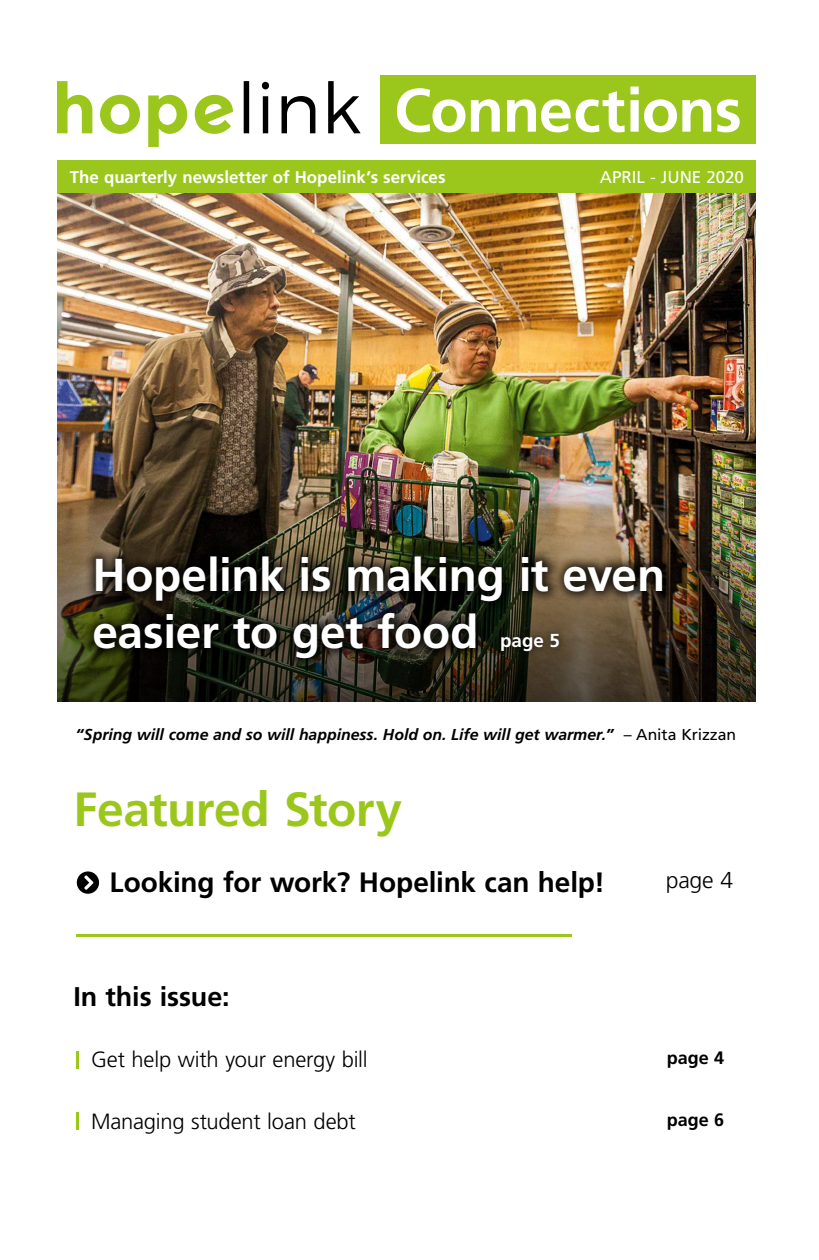
<style>
.page{position:relative;width:819px;height:1260px;background:#fff}
.page>*{position:absolute;margin:0;border:0;box-sizing:border-box;transform-origin:0 0}
.t1{font:700 61.2px "Frutiger LT Std";letter-spacing:-.02em;color:#fff}
.t2{font:700 48px "Frutiger LT Std";letter-spacing:-.01em;color:#9bc71d}
.t3{font:700 46.1px/57.4px "Frutiger LT Std";letter-spacing:-.005em;color:#fff}
.t4{font:700 28px "Frutiger LT Std";letter-spacing:-.005em;color:#000}
.t5{font:700 27px "Frutiger LT Std";color:#000}
.t6{font:300 23px "Frutiger LT Std";color:#000}
.t7{font:300 22px "Frutiger LT Std";letter-spacing:-.01em;color:#000}
.t8{font:700 18.8px "Frutiger LT Std";color:#fff}
.t9{font:700 18px "Frutiger LT Std";color:#000}
.t10{font:17px "Frutiger LT Std";letter-spacing:-.005em;color:#fff}
.t11{font:700 16.9px "Frutiger LT Std";color:#fff}
.t12{font:italic 700 15.8px "Frutiger LT Std";color:#000}
.s1{font-weight:400;font-style:normal}
</style>
<div class="page">
<hr style="left:76px;top:934px;width:495px;height:3px;background:#9bc71d">
<div style="left:380px;top:75px;width:376px;height:68px;background:#9bc71d"></div>
<img style="left:57px;top:193px;width:699px;height:293px">
<div style="left:57px;top:160px;width:699px;height:33px;background:#9bc71d"></div>
<svg style="left:77px;top:871px;width:22px;height:23px"></svg>
<svg style="left:244px;top:81px;width:117px;height:52px"></svg>
<svg style="left:57px;top:81px;width:176px;height:66px"></svg>
<svg style="left:76px;top:1112px;width:2px;height:18px"></svg>
<img style="left:57px;top:486px;width:699px;height:216px">
<div style="left:83px;top:544px;width:591px;height:127px;background:#000;opacity:.75"></div>
<div style="left:494px;top:626px;width:73px;height:33px;background:#000;opacity:.75"></div>
<svg style="left:76px;top:1051px;width:2px;height:18px"></svg>
<h1 class="t1" style="left:394px;top:74px;width:349px">Connections</h1>
<p class="t11" style="left:70px;top:168px;width:377px">The quarterly newsletter of Hopelink’s services</p>
<p class="t10" style="left:600px;top:167px;width:145px">APRIL - JUNE 2020</p>
<h3 class="t3" style="left:92px;top:546px;width:574px">Hopelink is making it even easier to get food</h3>
<p class="t8" style="left:500px;top:629px;width:61px">page 5</p>
<p class="t12" style="left:76px;top:725px;width:662px">“Spring will come and so will happiness. Hold on. Life will get warmer.” <span class="s1">– Anita Krizzan</span></p>
<h2 class="t2" style="left:74px;top:781px;width:330px">Featured Story</h2>
<h3 class="t4" style="left:110px;top:866px;width:497px">Looking for work? Hopelink can help!</h3>
<h3 class="t6" style="left:666px;top:868px;width:69px">page 4</h3>
<h3 class="t5" style="left:73px;top:981px;width:158px">In this issue:</h3>
<h3 class="t7" style="left:91px;top:1047px;width:278px">Get help with your energy bill</h3>
<h3 class="t7" style="left:91px;top:1109px;width:266px">Managing student loan debt</h3>
<p class="t9" style="left:667px;top:1047px;width:59px">page 4</p>
<p class="t9" style="left:667px;top:1109px;width:59px">page 6</p>
</div>
